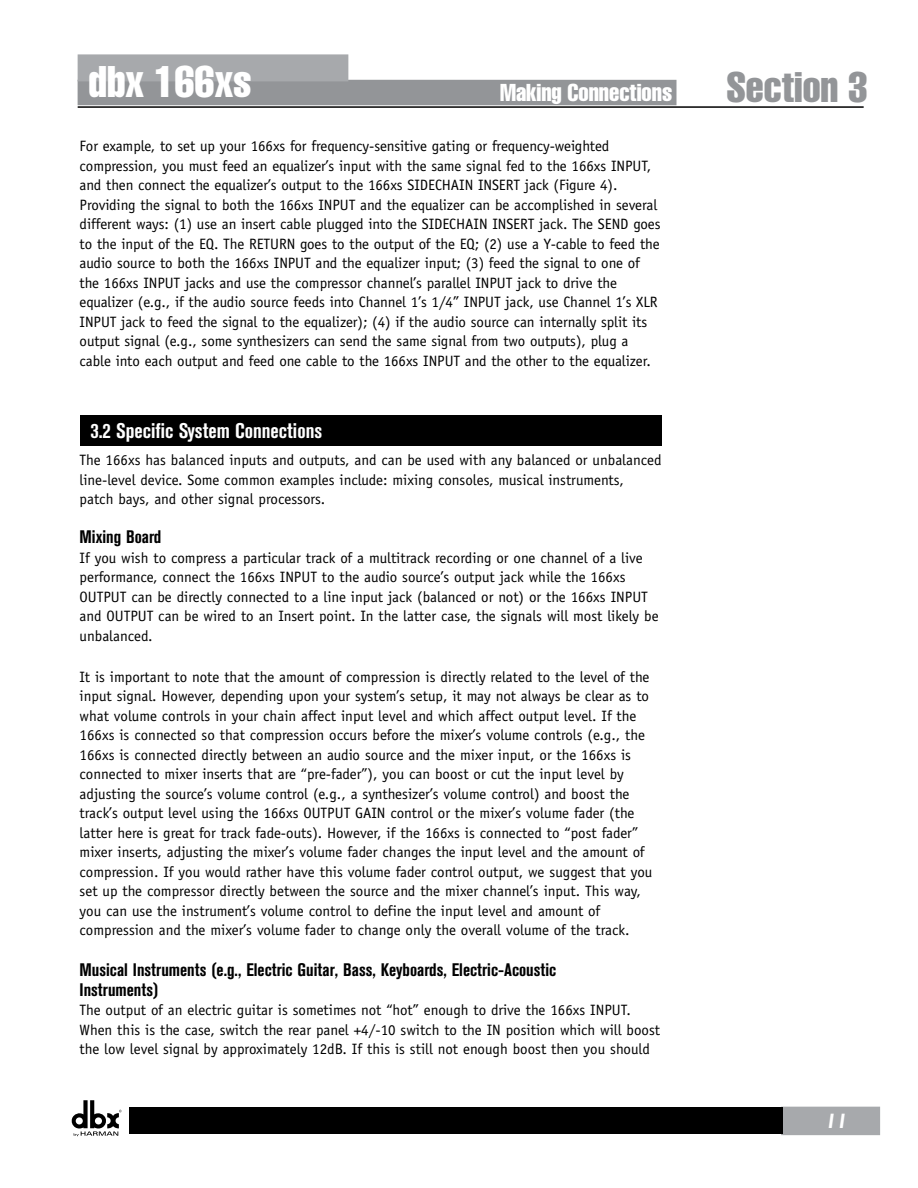
<style>
.page{position:relative;width:918px;height:1188px;background:#fff}
.page>*{position:absolute;margin:0;border:0;box-sizing:border-box;transform-origin:0 0}
.t1{font:extra-condensed 43.5px "Helvetica";color:#fff}
.t2{font:extra-condensed 42px "Helvetica";color:#939598}
.t3{font:extra-condensed 24px "Helvetica";color:#fff}
.t4{font:700 condensed 21px "Akzidenz Grotesk BE";color:#fff}
.t5{font:italic 700 21px "Gill Sans";color:#fff}
.t6{font:700 condensed 18px/19.5px "Akzidenz Grotesk BE";color:#000}
.t7{font:15px/19.5px "Officina Sans";color:#000}
</style>
<div class="page">
<div style="left:80px;top:415px;width:582px;height:31px;background:#000"></div>
<hr style="left:78px;top:106px;width:786px;height:2px;background:#000">
<div style="left:78px;top:80px;width:598px;height:25px;background:#939598"></div>
<div style="left:78px;top:55px;width:270px;height:26px;background:#a7a9ac"></div>
<div style="left:78px;top:54px;width:270px;height:27px;border:2px solid #a7a9ac"></div>
<div style="left:782px;top:1107px;width:97px;height:27px;background:#a7a9ac"></div>
<div style="left:781px;top:1107px;width:99px;height:28px;border:2px solid #a7a9ac"></div>
<div style="left:130px;top:1108px;width:652px;height:25px;background:#000"></div>
<div style="left:129px;top:1107px;width:654px;height:27px;border:2px solid #000"></div>
<svg style="left:71px;top:1100px;width:51px;height:36px"></svg>
<h1 class="t1" style="left:88px;top:65px;width:165px">dbx 166xs</h1>
<h3 class="t3" style="left:500px;top:83px;width:174px">Making Connections</h3>
<h2 class="t2" style="left:726px;top:72px;width:143px">Section 3</h2>
<p class="t7" style="left:80px;top:138px;width:583px">For example, to set up your 166xs for frequency-sensitive gating or frequency-weighted compression, you must feed an equalizer’s input with the same signal fed to the 166xs INPUT, and then connect the equalizer’s output to the 166xs SIDECHAIN INSERT jack (Figure 4).<br>Providing the signal to both the 166xs INPUT and the equalizer can be accomplished in several different ways: (1) use an insert cable plugged into the SIDECHAIN INSERT jack. The SEND goes to the input of the EQ. The RETURN goes to the output of the EQ; (2) use a Y-cable to feed the audio source to both the 166xs INPUT and the equalizer input; (3) feed the signal to one of the 166xs INPUT jacks and use the compressor channel’s parallel INPUT jack to drive the equalizer (e.g., if the audio source feeds into Channel 1’s 1/4” INPUT jack, use Channel 1’s XLR INPUT jack to feed the signal to the equalizer); (4) if the audio source can internally split its output signal (e.g., some synthesizers can send the same signal from two outputs), plug a cable into each output and feed one cable to the 166xs INPUT and the other to the equalizer.</p>
<h3 class="t4" style="left:90px;top:422px;width:233px">3.2 Specific System Connections</h3>
<p class="t7" style="left:80px;top:452px;width:583px">The 166xs has balanced inputs and outputs, and can be used with any balanced or unbalanced line-level device. Some common examples include: mixing consoles, musical instruments,<br>patch bays, and other signal processors.</p>
<p class="t6" style="left:80px;top:528px;width:83px">Mixing Board</p>
<p class="t7" style="left:80px;top:549px;width:581px">If you wish to compress a particular track of a multitrack recording or one channel of a live performance, connect the 166xs INPUT to the audio source’s output jack while the 166xs OUTPUT can be directly connected to a line input jack (balanced or not) or the 166xs INPUT and OUTPUT can be wired to an Insert point. In the latter case, the signals will most likely be unbalanced.</p>
<p class="t7" style="left:80px;top:668px;width:574px">It is important to note that the amount of compression is directly related to the level of the input signal. However, depending upon your system’s setup, it may not always be clear as to what volume controls in your chain affect input level and which affect output level. If the 166xs is connected so that compression occurs before the mixer’s volume controls (e.g., the 166xs is connected directly between an audio source and the mixer input, or the 166xs is connected to mixer inserts that are “pre-fader”), you can boost or cut the input level by adjusting the source’s volume control (e.g., a synthesizer’s volume control) and boost the track’s output level using the 166xs OUTPUT GAIN control or the mixer’s volume fader (the latter here is great for track fade-outs). However, if the 166xs is connected to “post fader” mixer inserts, adjusting the mixer’s volume fader changes the input level and the amount of compression. If you would rather have this volume fader control output, we suggest that you set up the compressor directly between the source and the mixer channel’s input. This way, you can use the instrument’s volume control to define the input level and amount of compression and the mixer’s volume fader to change only the overall volume of the track.</p>
<p class="t6" style="left:80px;top:961px;width:478px">Musical Instruments (e.g., Electric Guitar, Bass, Keyboards, Electric-Acoustic<br>Instruments)</p>
<p class="t7" style="left:80px;top:1002px;width:582px">The output of an electric guitar is sometimes not “hot” enough to drive the 166xs INPUT.<br>When this is the case, switch the rear panel +4/-10 switch to the IN position which will boost the low level signal by approximately 12dB. If this is still not enough boost then you should</p>
<h3 class="t5" style="left:825px;top:1109px;width:24px">11</h3>
</div>
